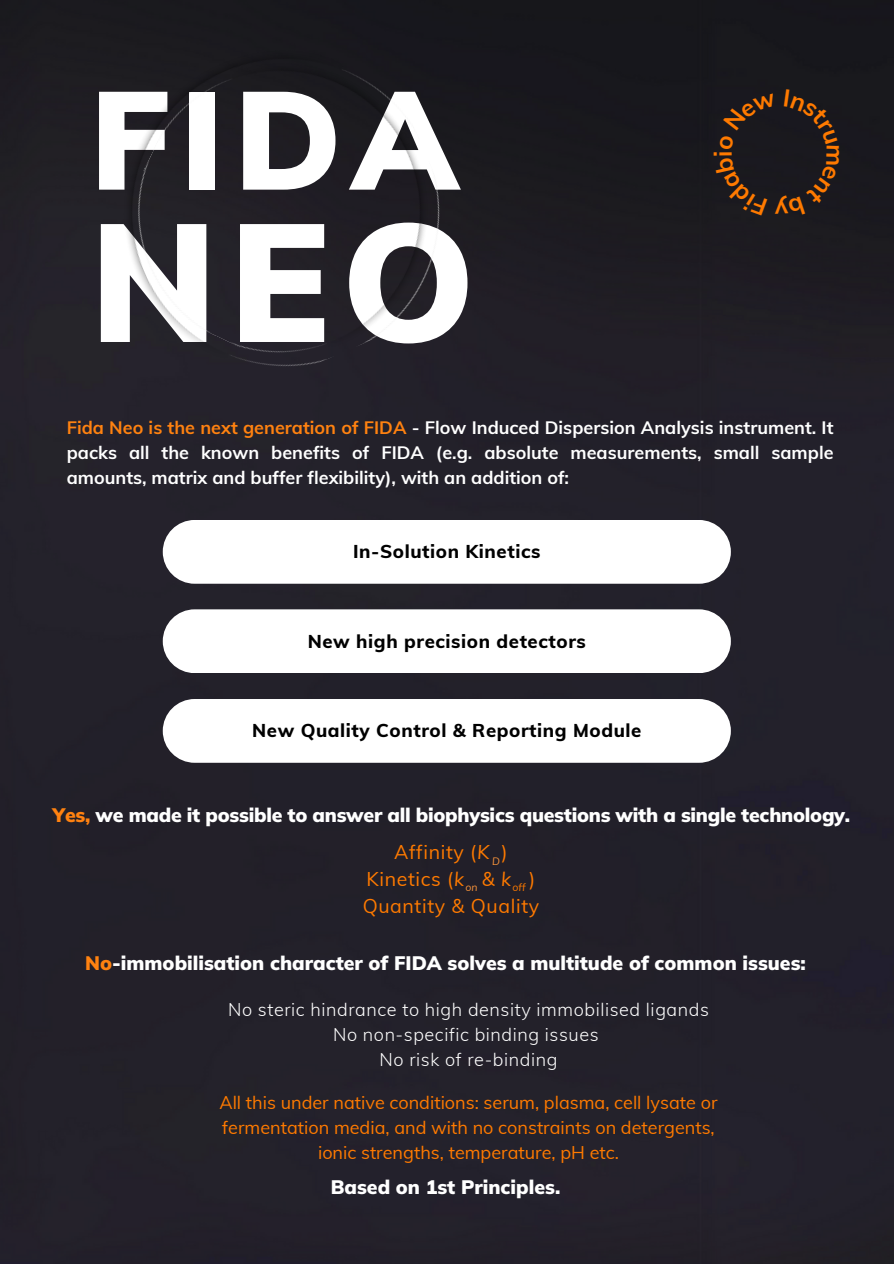
<style>
.page{position:relative;width:894px;height:1264px;background:#fff}
.page>*{position:absolute;margin:0;border:0;box-sizing:border-box;transform-origin:0 0}
.t1{font:900 165.6px "Muli";color:#fff}
.t2{font:900 137.4px "Muli";color:#fff}
.t3{font:700 24.45px "Muli";color:#ff7a00}
.t4{font:900 19.5px "Mulish";color:#fff}
.t5{font:19.5px/27px "Muli";letter-spacing:.03em;color:#ff7a00;text-align:center}
.t6{font:800 18.6px "Muli";letter-spacing:.03em;color:#000}
.t7{font:700 18px/24.8px "Muli";color:#fff;text-align:justify}
.t8{font:18px/24.8px "Muli";color:#ff7a00;text-align:center}
.t9{font:300 18px/24.8px "Muli";letter-spacing:.03em;color:#fff;text-align:center}
.t10{font:italic 10.5px "Muli";color:#f9943b}
.t11{font:italic 10.5px "Muli";color:#ff7a00}
.s1{color:#ff8210}
.s2{font-style:italic}
</style>
<div class="page">
<img style="left:0;top:0;width:893px;height:1263px">
<div style="left:163px;top:520px;width:567px;height:63px;background:#fff;border-radius:32px"></div>
<img style="left:67px;top:0;width:418px;height:417px">
<div style="left:163px;top:609px;width:567px;height:64px;background:#fff;border-radius:32px"></div>
<div style="left:163px;top:699px;width:567px;height:63px;background:#fff;border-radius:32px"></div>
<img style="left:93px;top:14px;width:388px;height:388px">
<div style="left:713px;top:89px;width:126px;height:129px;background:#1a191f"></div>
<p class="t2" style="left:90px;top:51px;width:369px">FIDA</p>
<p class="t1" style="left:90px;top:175px;width:386px">NEO</p>
<h3 class="t3" style="left:707px;top:157px;width:8px;rotate:-90deg">i</h3>
<h1 class="t7" style="left:67px;top:415px;width:768px"><span class="s1">Fida Neo is the next generation of FIDA</span> - Flow Induced Dispersion Analysis instrument. It packs all the known benefits of FIDA (e.g. absolute measurements, small sample amounts, matrix and buffer flexibility), with an addition of:</h1>
<p class="t6" style="left:353px;top:539px;width:189px">In-Solution Kinetics</p>
<p class="t6" style="left:307px;top:629px;width:279px">New high precision detectors</p>
<p class="t6" style="left:252px;top:718px;width:390px">New Quality Control &amp; Reporting Module</p>
<p class="t4" style="left:53px;top:802px;width:798px"><span class="s1">Yes,</span> we made it possible to answer all biophysics questions with a single technology.</p>
<p class="t5" style="left:362px;top:838px;width:178px">Affinity (<span class="s2">K</span> )<br>Kinetics (<span class="s2">k</span> &amp; <span class="s2">k</span> )<br>Quantity &amp; Quality</p>
<p class="t10" style="left:492px;top:854px;width:9px">D</p>
<p class="t10" style="left:465px;top:880px;width:14px">on</p>
<p class="t11" style="left:512px;top:880px;width:15px">off</p>
<p class="t4" style="left:85px;top:950px;width:722px"><span class="s1">No</span>-immobilisation character of FIDA solves a multitude of common issues:</p>
<p class="t9" style="left:228px;top:996px;width:482px">No steric hindrance to high density immobilised ligands<br>No non-specific binding issues<br>No risk of re-binding</p>
<p class="t8" style="left:219px;top:1090px;width:499px">All this under native conditions: serum, plasma, cell lysate or fermentation media, and with no constraints on detergents, ionic strengths, temperature, pH etc.</p>
<p class="t4" style="left:331px;top:1174px;width:231px">Based on 1st Principles.</p>
</div>
